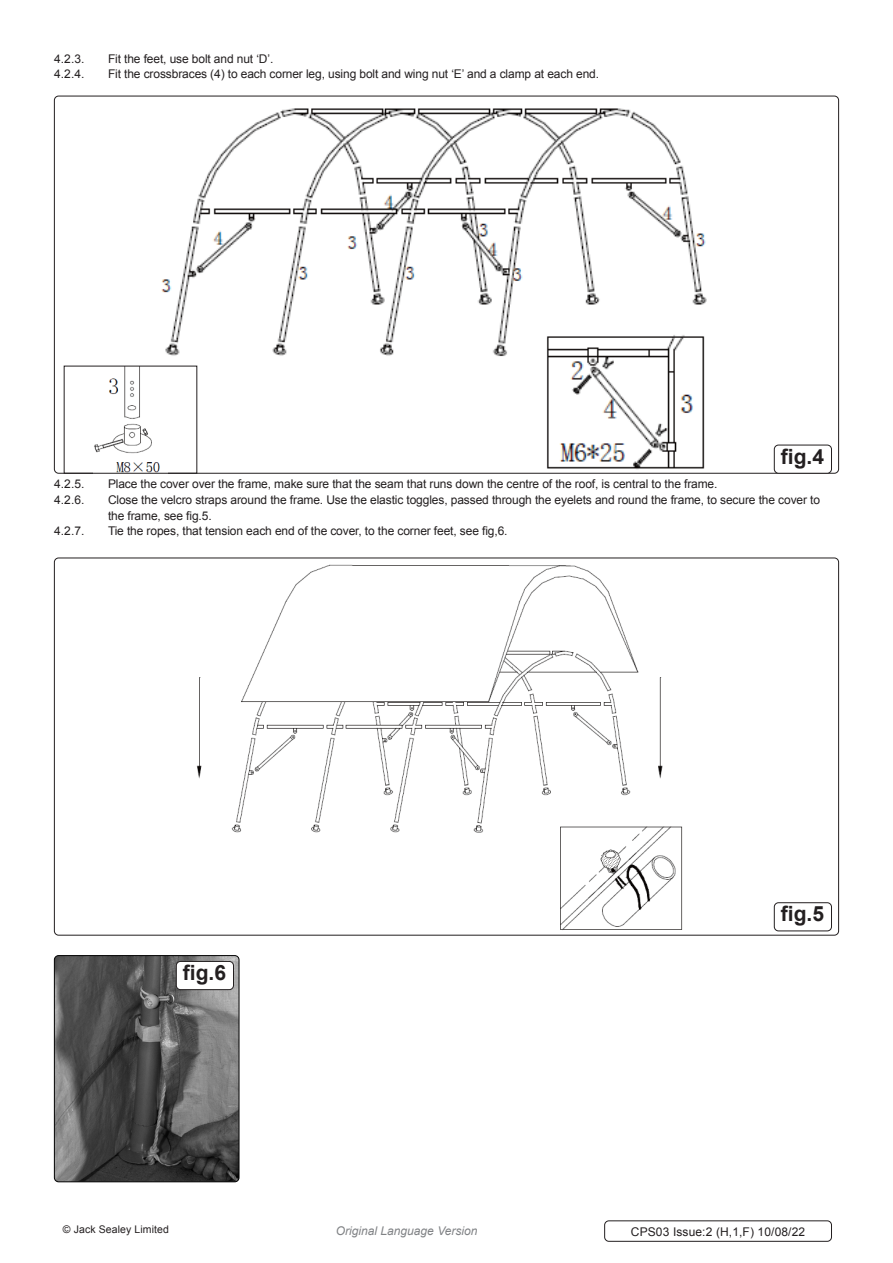
<style>
.page{position:relative;width:893px;height:1263px;background:#fff}
.page>*{position:absolute;margin:0;border:0;box-sizing:border-box;transform-origin:0 0}
.t1{font:700 21px "Arial";color:#231f20}
.Body__Footer{font:12px/15.8px "Arial";letter-spacing:-.01em;color:#231f20}
.Body__Footer-2{font:12px "Arial";letter-spacing:.01em;color:#231f20}
.t2{font:italic 12px "Arial";color:#808285}
.Body__Justified__7pt{font:10.5px "Arial";letter-spacing:.01em;color:#231f20}
</style>
<div class="page">
<img style="left:153px;top:108px;width:554px;height:364px">
<img style="left:94px;top:368px;width:74px;height:104px">
<div style="left:774px;top:445px;width:58px;height:29px;border:1px solid #231f20;border-radius:4px"></div>
<img style="left:196px;top:564px;width:487px;height:366px">
<img style="left:54px;top:955px;width:185px;height:227px">
<div style="left:54px;top:955px;width:185px;height:227px;border:1px solid #000;border-radius:4px"></div>
<div style="left:774px;top:902px;width:58px;height:29px;border:1px solid #231f20;border-radius:4px"></div>
<div style="left:176px;top:961px;width:57px;height:29px;background:#fff;border-radius:4px"></div>
<div style="left:176px;top:961px;width:58px;height:29px;border:1px solid #231f20;border-radius:4px"></div>
<div style="left:604px;top:1220px;width:228px;height:22px;border:1px solid #231f20;border-radius:4px"></div>
<p class="Body__Footer" style="left:54px;top:51px;width:32px">4.2.3.</p>
<p class="Body__Footer" style="left:108px;top:51px;width:167px">Fit the feet, use bolt and nut ‘D’.</p>
<p class="Body__Footer" style="left:54px;top:67px;width:32px">4.2.4.</p>
<p class="Body__Footer" style="left:108px;top:67px;width:493px">Fit the crossbraces (4) to each corner leg, using bolt and wing nut ‘E’ and a clamp at each end.</p>
<p class="t1" style="left:781px;top:442px;width:45px">fig.4</p>
<p class="Body__Footer" style="left:54px;top:476px;width:32px">4.2.5.</p>
<p class="Body__Footer" style="left:108px;top:476px;width:611px">Place the cover over the frame, make sure that the seam that runs down the centre of the roof, is central to the frame.</p>
<p class="Body__Footer" style="left:54px;top:492px;width:32px">4.2.6.</p>
<p class="Body__Footer" style="left:108px;top:492px;width:714px">Close the velcro straps around the frame. Use the elastic toggles, passed through the eyelets and round the frame, to secure the cover to the frame, see fig.5.</p>
<p class="Body__Footer" style="left:54px;top:523px;width:32px">4.2.7.</p>
<p class="Body__Footer" style="left:108px;top:523px;width:401px">Tie the ropes, that tension each end of the cover, to the corner feet, see fig,6.</p>
<p class="t1" style="left:183px;top:959px;width:45px">fig.6</p>
<p class="t1" style="left:781px;top:900px;width:45px">fig.5</p>
<p class="Body__Justified__7pt" style="left:63px;top:1223px;width:108px">© Jack Sealey Limited</p>
<p class="t2" style="left:336px;top:1222px;width:143px">Original Language Version</p>
<p class="Body__Footer-2" style="left:631px;top:1223px;width:176px">CPS03 Issue:2 (H,1,F) 10/08/22</p>
</div>
